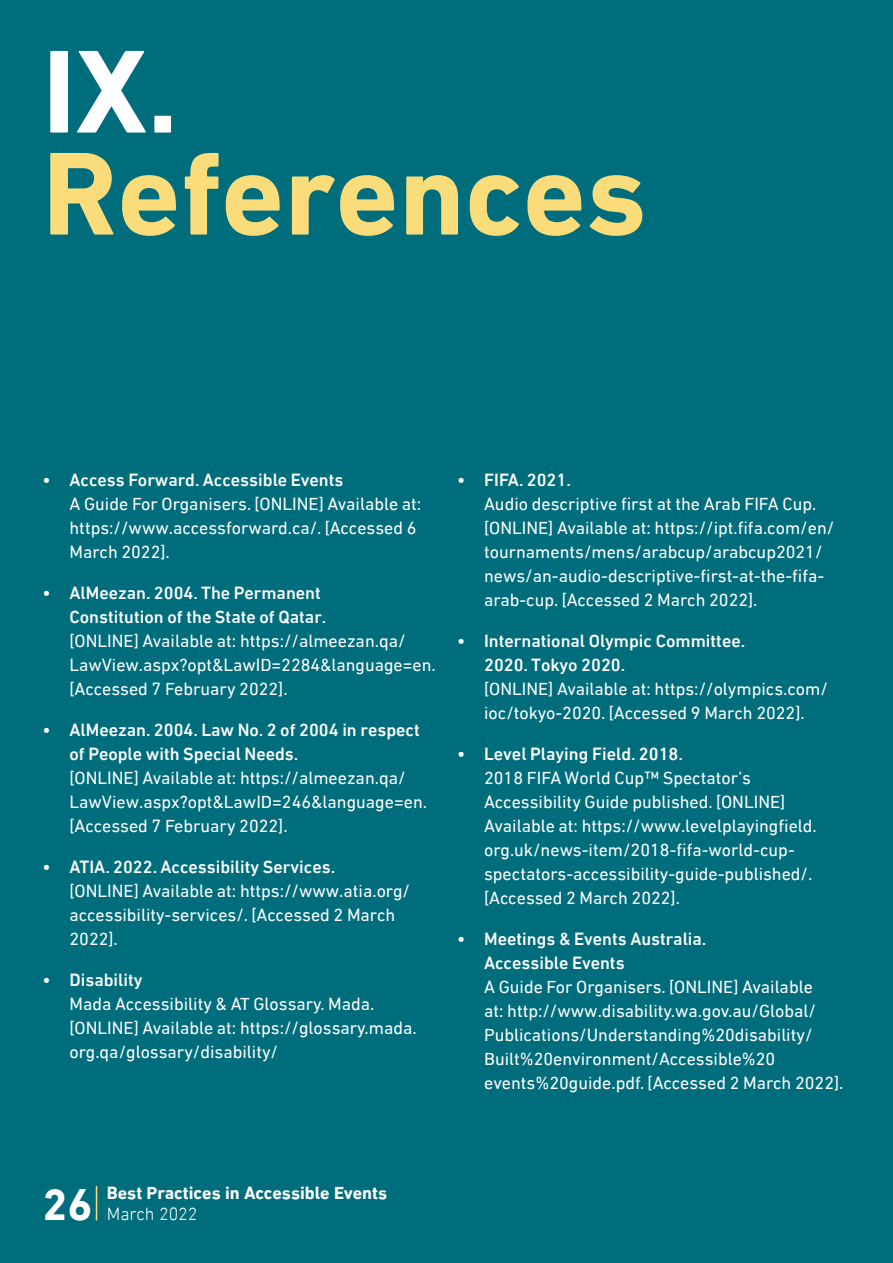
<style>
.page{position:relative;width:893px;height:1263px;background:#006d7d}
.page>*{position:absolute;margin:0;border:0;box-sizing:border-box;transform-origin:0 0}
.t1{font:700 120px "DIN Next LT Arabic";color:#fadc7b}
.t2{font:700 120px "DIN Next LT Arabic";color:#fff}
.t3{font:700 45px "DIN Next LT Arabic";color:#fff}
.t4{font:18px/24px "DIN Next LT Arabic";color:#fff}
.t5{font:500 18px/24px "DIN Next LT Arabic";color:#fff}
.t6{font:700 18px "DIN Next LT Arabic";color:#fff}
.t7{font:300 18px "DIN Next LT Arabic";color:#fff}
</style>
<div class="page">
<hr style="left:96px;top:1186px;width:1px;height:34px;background:#fadc7b">
<h1 class="t2" style="left:43px;top:21px;width:137px">IX.</h1>
<h1 class="t1" style="left:43px;top:123px;width:606px">References</h1>
<p class="t5" style="left:43px;top:467px;width:302px">• Access Forward. Accessible Events</p>
<p class="t4" style="left:70px;top:491px;width:353px">A Guide For Organisers. [ONLINE] Available at: https://www.accessforward.ca/. [Accessed 6<br>March 2022].</p>
<p class="t5" style="left:70px;top:580px;width:258px;text-indent:-27px">• AlMeezan. 2004. The Permanent<br>Constitution of the State of Qatar.</p>
<p class="t4" style="left:70px;top:628px;width:368px">[ONLINE] Available at: https://almeezan.qa/<br>LawView.aspx?opt&amp;LawID=2284&amp;language=en. [Accessed 7 February 2022].</p>
<p class="t5" style="left:70px;top:717px;width:352px;text-indent:-27px">• AlMeezan. 2004. Law No. 2 of 2004 in respect of People with Special Needs.</p>
<p class="t4" style="left:70px;top:765px;width:359px">[ONLINE] Available at: https://almeezan.qa/<br>LawView.aspx?opt&amp;LawID=246&amp;language=en. [Accessed 7 February 2022].</p>
<p class="t5" style="left:43px;top:854px;width:294px">• ATIA. 2022. Accessibility Services.</p>
<p class="t4" style="left:70px;top:878px;width:342px">[ONLINE] Available at: https://www.atia.org/ accessibility-services/. [Accessed 2 March<br>2022].</p>
<p class="t5" style="left:43px;top:967px;width:102px">• Disability</p>
<p class="t4" style="left:70px;top:991px;width:349px">Mada Accessibility &amp; AT Glossary. Mada. [ONLINE] Available at: https://glossary.mada. org.qa/glossary/disability/</p>
<p class="t5" style="left:457px;top:467px;width:115px">• FIFA. 2021.</p>
<p class="t4" style="left:484px;top:491px;width:352px">Audio descriptive first at the Arab FIFA Cup. [ONLINE] Available at: https://ipt.fifa.com/en/ tournaments/mens/arabcup/arabcup2021/ news/an-audio-descriptive-first-at-the-fifa&shy;arab-cup. [Accessed 2 March 2022].</p>
<p class="t5" style="left:484px;top:628px;width:263px;text-indent:-27px">• International Olympic Committee.<br>2020. Tokyo 2020.</p>
<p class="t4" style="left:484px;top:676px;width:345px">[ONLINE] Available at: https://olympics.com/ ioc/tokyo-2020. [Accessed 9 March 2022].</p>
<p class="t5" style="left:457px;top:741px;width:227px">• Level Playing Field. 2018.</p>
<p class="t4" style="left:484px;top:765px;width:334px">2018 FIFA World Cup™ Spectator’s Accessibility Guide published. [ONLINE] Available at: https://www.levelplayingfield. org.uk/news-item/2018-fifa-world-cup&shy;spectators-accessibility-guide-published/. [Accessed 2 March 2022].</p>
<p class="t5" style="left:484px;top:926px;width:224px;text-indent:-27px">• Meetings &amp; Events Australia.<br>Accessible Events</p>
<p class="t4" style="left:484px;top:974px;width:361px">A Guide For Organisers. [ONLINE] Available<br>at: http://www.disability.wa.gov.au/Global/ Publications/Understanding%20disability/ Built%20environment/Accessible%20 events%20guide.pdf. [Accessed 2 March 2022].</p>
<h2 class="t3" style="left:43px;top:1178px;width:52px">26</h2>
<p class="t6" style="left:107px;top:1182px;width:282px">Best Practices in Accessible Events</p>
<p class="t7" style="left:107px;top:1203px;width:92px">March 2022</p>
</div>
